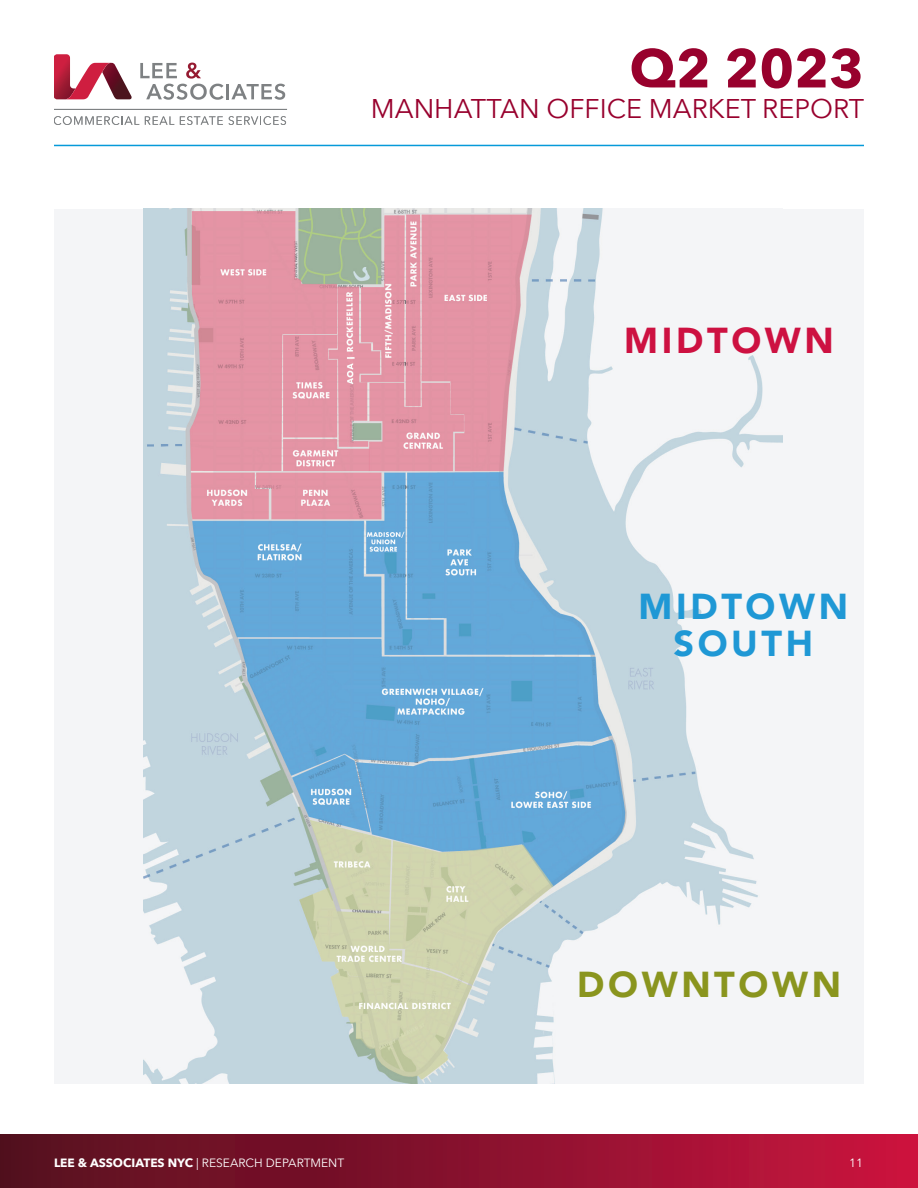
<style>
.page{position:relative;width:918px;height:1188px;background:#fff}
.page>*{position:absolute;margin:0;border:0;box-sizing:border-box;transform-origin:0 0}
.Doc_Title_2{font:700 54px "Avenir Next";color:#98012d}
.t1{font:900 36px "Avenir";letter-spacing:.1em;color:#1f98d5}
.t2{font:900 36px "Avenir";letter-spacing:.1em;color:#8a951e}
.t3{font:900 36px "Avenir";letter-spacing:.1em;color:#cd1141}
.Doc_Title_2-2{font:27px "Avenir Next";color:#98012d}
.t4{font:12px "Avenir Next";color:#fff}
.s1{font-weight:700}
</style>
<div class="page">
<div style="left:0;top:1134px;width:918px;height:54px;background:linear-gradient(to right,#51101e,#c7133e)"></div>
<div style="left:54px;top:209px;width:810px;height:875px;background:#f4f5f7"></div>
<img style="left:143px;top:209px;width:640px;height:874px">
<svg style="left:140px;top:63px;width:84px;height:37px"></svg>
<hr style="left:226px;top:84px;width:3px;height:15px;background:#7e8183">
<svg style="left:231px;top:84px;width:54px;height:16px"></svg>
<svg style="left:54px;top:54px;width:78px;height:45px"></svg>
<hr style="left:54px;top:109px;width:233px;height:1px;background:#7e8183">
<svg style="left:54px;top:116px;width:85px;height:9px"></svg>
<svg style="left:145px;top:116px;width:29px;height:9px"></svg>
<svg style="left:180px;top:116px;width:106px;height:9px"></svg>
<hr style="left:54px;top:145px;width:810px;height:1px;background:#069ad9">
<p class="Doc_Title_2" style="left:630px;top:22px;width:236px">Q2 2023</p>
<p class="Doc_Title_2-2" style="left:371px;top:85px;width:495px">MANHATTAN OFFICE MARKET REPORT</p>
<p class="t3" style="left:624px;top:309px;width:211px">MIDTOWN</p>
<p class="t1" style="left:639px;top:576px;width:211px">MIDTOWN</p>
<p class="t1" style="left:673px;top:613px;width:141px">SOUTH</p>
<p class="t2" style="left:577px;top:953px;width:265px">DOWNTOWN</p>
<p class="t4" style="left:54px;top:1153px;width:292px"><span class="s1">LEE &amp; ASSOCIATES NYC</span> | RESEARCH DEPARTMENT</p>
<p class="t4" style="left:849px;top:1153px;width:15px">11</p>
</div>
